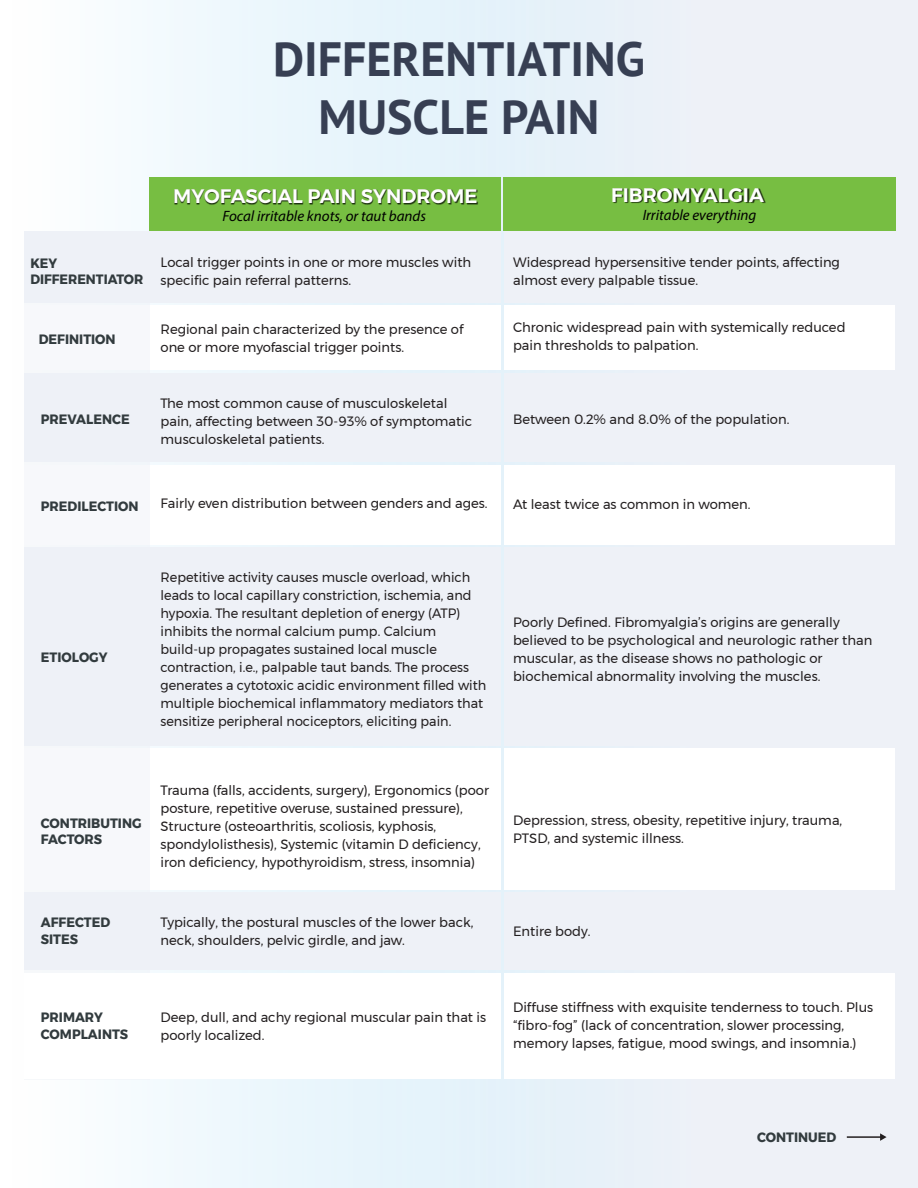
<style>
.page{position:relative;width:918px;height:1188px;background:#fff}
.page>*{position:absolute;margin:0;border:0;box-sizing:border-box;transform-origin:0 0}
.t1{font:700 48px/57.6px "PT Sans";color:#373f53;text-align:center}
.t2{font:600 19.5px "Montserrat";color:#fff}
.t3{font:italic 15px "Myriad Pro";color:#000}
.t4{font:13.5px/18px "Montserrat";color:#231f20}
.t5{font:13.5px/18px "Montserrat";color:#231f20;scale:.95 1}
.t6{font:700 13.5px/16.2px "Montserrat";color:#323b3e;scale:.95 1}
.t7{font:700 13.5px/16.2px "Montserrat";color:#323b3e;scale:.94 1}
</style>
<div class="page">
<div style="left:0;top:0;width:918px;height:1188px;background:linear-gradient(to right,#f2fbfe,#e7edf4)"></div>
<div style="left:24px;top:305px;width:477px;height:65px;background:#fff"></div>
<div style="left:24px;top:374px;width:477px;height:88px;background:#eef1f7"></div>
<div style="left:24px;top:465px;width:477px;height:79px;background:#fff"></div>
<div style="left:24px;top:548px;width:477px;height:198px;background:#eef1f7"></div>
<div style="left:24px;top:748px;width:477px;height:142px;background:#fff"></div>
<div style="left:24px;top:231px;width:477px;height:71px;background:#eef1f7"></div>
<div style="left:24px;top:231px;width:126px;height:848px;background:#eef1f7"></div>
<div style="left:24px;top:892px;width:477px;height:78px;background:#eef1f7"></div>
<div style="left:24px;top:973px;width:477px;height:106px;background:#fff"></div>
<div style="left:504px;top:305px;width:390px;height:65px;background:#fff"></div>
<div style="left:504px;top:374px;width:390px;height:88px;background:#eef1f7"></div>
<div style="left:504px;top:465px;width:390px;height:79px;background:#fff"></div>
<div style="left:504px;top:548px;width:390px;height:198px;background:#eef1f7"></div>
<div style="left:504px;top:748px;width:390px;height:142px;background:#fff"></div>
<div style="left:504px;top:892px;width:390px;height:78px;background:#eef1f7"></div>
<div style="left:504px;top:231px;width:390px;height:71px;background:#eef1f7"></div>
<div style="left:504px;top:973px;width:390px;height:106px;background:#fff"></div>
<div style="left:504px;top:177px;width:392px;height:53px;background:#77be42"></div>
<div style="left:149px;top:177px;width:351px;height:53px;background:#77be42"></div>
<img style="left:174px;top:189px;width:304px;height:16px">
<img style="left:613px;top:188px;width:153px;height:16px">
<hr style="left:847px;top:1136px;width:34px;height:2px;background:#231f20">
<svg style="left:880px;top:1133px;width:7px;height:8px"></svg>
<h1 class="t1" style="left:273px;top:30px;width:373px">DIFFERENTIATING<br>MUSCLE PAIN</h1>
<p class="t7" style="left:30px;top:255px;width:122px">KEY<br>DIFFERENTIATOR</p>
<p class="t6" style="left:39px;top:331px;width:82px">DEFINITION</p>
<h2 class="t2" style="left:173px;top:181px;width:306px">MYOFASCIAL PAIN SYNDROME</h2>
<h2 class="t2" style="left:611px;top:180px;width:154px">FIBROMYALGIA</h2>
<p class="t3" style="left:223px;top:207px;width:205px">Focal irritable knots, or taut bands</p>
<p class="t3" style="left:643px;top:205px;width:115px">Irritable everything</p>
<p class="t4" style="left:161px;top:253px;width:312px">Local trigger points in one or more muscles with specific pain referral patterns.</p>
<p class="t4" style="left:513px;top:253px;width:328px">Widespread hypersensitive tender points, affecting almost every palpable tissue.</p>
<p class="t4" style="left:161px;top:320px;width:304px">Regional pain characterized by the presence of one or more myofascial trigger points.</p>
<p class="t4" style="left:513px;top:319px;width:334px">Chronic widespread pain with systemically reduced pain thresholds to palpation.</p>
<p class="t4" style="left:161px;top:394px;width:313px">The most common cause of musculoskeletal pain, affecting between 30-93% of symptomatic musculoskeletal patients.</p>
<p class="t6" style="left:41px;top:411px;width:95px">PREVALENCE</p>
<p class="t4" style="left:513px;top:410px;width:278px">Between 0.2% and 8.0% of the population.</p>
<p class="t6" style="left:41px;top:498px;width:104px">PREDILECTION</p>
<p class="t4" style="left:161px;top:495px;width:329px">Fairly even distribution between genders and ages.</p>
<p class="t4" style="left:513px;top:495px;width:239px">At least twice as common in women.</p>
<p class="t6" style="left:41px;top:649px;width:72px">ETIOLOGY</p>
<p class="t5" style="left:161px;top:568px;width:345px">Repetitive activity causes muscle overload, which leads to local capillary constriction, ischemia, and hypoxia. The resultant depletion of energy (ATP) inhibits the normal calcium pump. Calcium build-up propagates sustained local muscle contraction, i.e., palpable taut bands. The process generates a cytotoxic acidic environment filled with multiple biochemical inflammatory mediators that sensitize peripheral nociceptors, eliciting pain.</p>
<p class="t4" style="left:513px;top:613px;width:361px">Poorly Defined. Fibromyalgia’s origins are generally believed to be psychological and neurologic rather than muscular, as the disease shows no pathologic or biochemical abnormality involving the muscles.</p>
<p class="t6" style="left:41px;top:815px;width:108px">CONTRIBUTING<br>FACTORS</p>
<p class="t6" style="left:41px;top:915px;width:75px">AFFECTED<br>SITES</p>
<p class="t4" style="left:161px;top:782px;width:330px">Trauma (falls, accidents, surgery), Ergonomics (poor posture, repetitive overuse, sustained pressure), Structure (osteoarthritis, scoliosis, kyphosis, spondylolisthesis), Systemic (vitamin D deficiency, iron deficiency, hypothyroidism, stress, insomnia)</p>
<p class="t4" style="left:513px;top:811px;width:331px">Depression, stress, obesity, repetitive injury, trauma,<br>PTSD, and systemic illness.</p>
<p class="t4" style="left:161px;top:913px;width:314px">Typically, the postural muscles of the lower back, neck, shoulders, pelvic girdle, and jaw.</p>
<p class="t4" style="left:513px;top:922px;width:79px">Entire body.</p>
<p class="t6" style="left:41px;top:1010px;width:93px">PRIMARY<br>COMPLAINTS</p>
<p class="t4" style="left:161px;top:1008px;width:327px">Deep, dull, and achy regional muscular pain that is poorly localized.</p>
<p class="t4" style="left:513px;top:998px;width:362px">Diffuse stiffness with exquisite tenderness to touch. Plus “fibro-fog” (lack of concentration, slower processing, memory lapses, fatigue, mood swings, and insomnia.)</p>
<p class="t6" style="left:757px;top:1129px;width:85px">CONTINUED</p>
</div>
